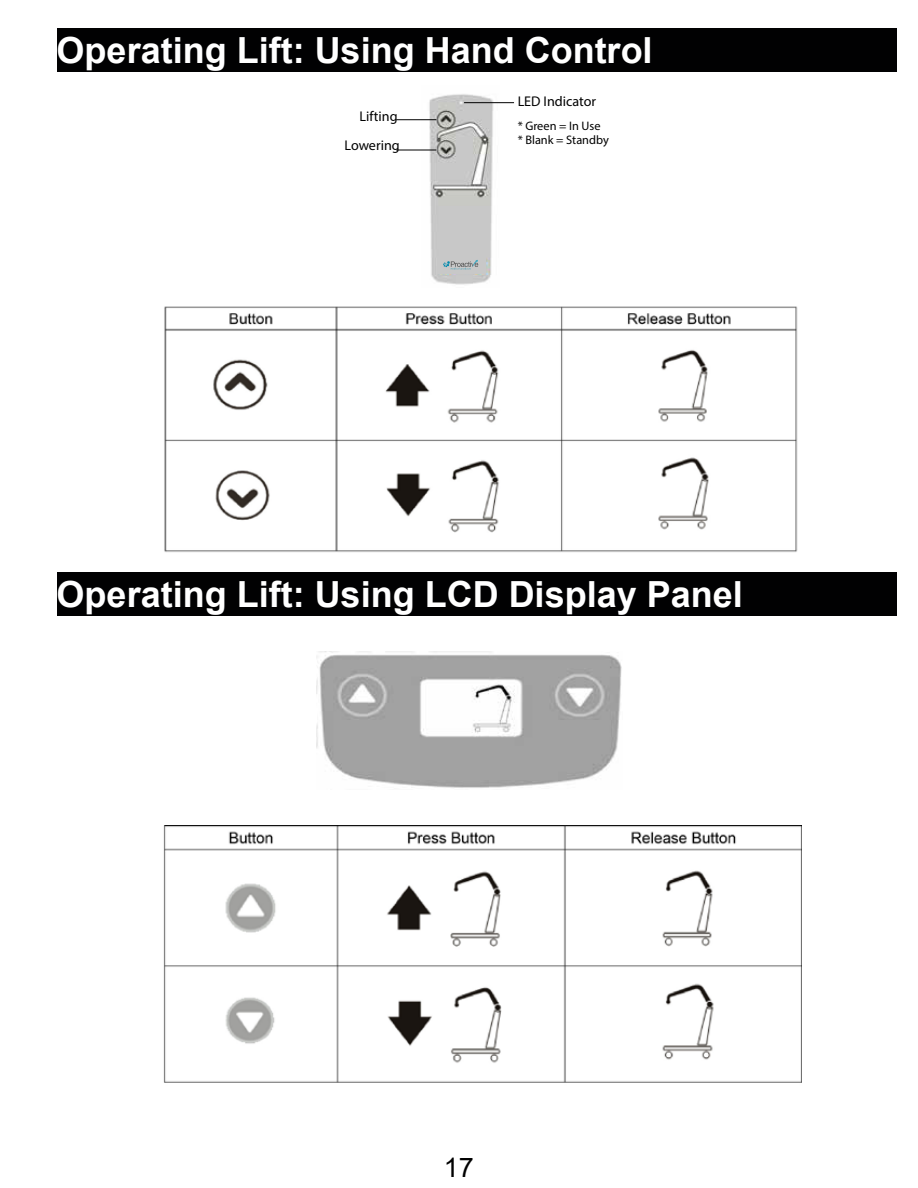
<style>
.page{position:relative;width:918px;height:1188px;background:#fff}
.page>*{position:absolute;margin:0;border:0;box-sizing:border-box;transform-origin:0 0}
.t1{font:700 36px "Arial";color:#fff}
.t2{font:27px "Arial";color:#000}
.t3{font:14.1px/28.8px "Myriad Pro";color:#000;text-align:right}
.t4{font:12.3px/14.9px "Myriad Pro";color:#000}
</style>
<div class="page">
<img style="left:164px;top:306px;width:634px;height:246px">
<img style="left:422px;top:94px;width:78px;height:191px">
<hr style="left:396px;top:119px;width:40px;height:1px;background:#000">
<hr style="left:396px;top:150px;width:40px;height:1px;background:#000">
<hr style="left:464px;top:102px;width:50px;height:1px;background:#000">
<img style="left:316px;top:651px;width:306px;height:137px">
<img style="left:163px;top:825px;width:639px;height:258px">
<div style="left:57px;top:28px;width:839px;height:44px;background:#010102"></div>
<div style="left:57px;top:572px;width:839px;height:44px;background:#010102"></div>
<div style="left:438px;top:256px;width:48px;height:18px;background:#c8c8c8"></div>
<svg style="left:443px;top:260px;width:35px;height:10px"></svg>
<p class="t1" style="left:57px;top:25px;width:598px">Operating Lift: Using Hand Control</p>
<p class="t3" style="left:345px;top:102px;width:57px">Lifting<br>Lowering</p>
<p class="t3" style="left:518px;top:87px;width:80px">LED Indicator</p>
<p class="t4" style="left:518px;top:118px;width:93px">* Green = In Use<br>* Blank = Standby</p>
<p class="t1" style="left:57px;top:569px;width:688px">Operating Lift: Using LCD Display Panel</p>
<p class="t2" style="left:444px;top:1149px;width:32px">17</p>
</div>
